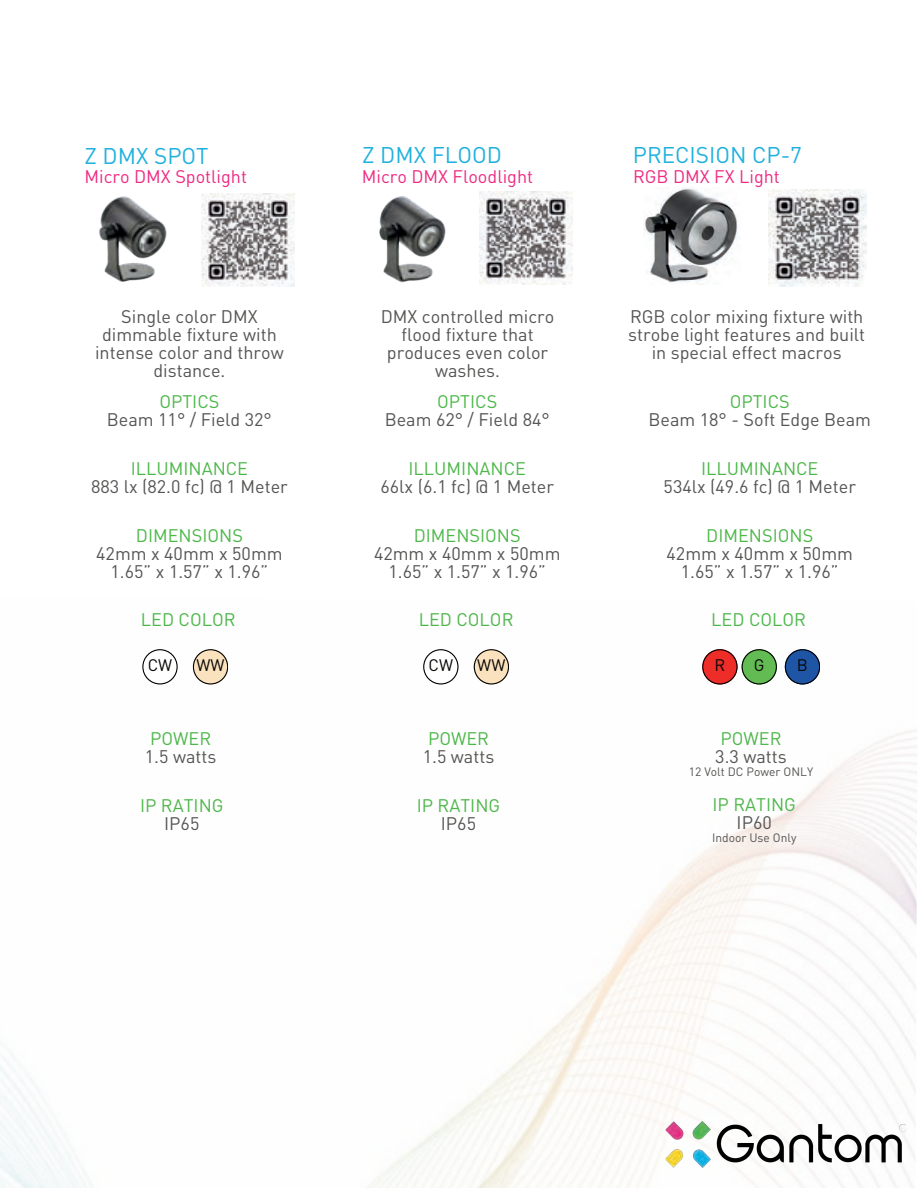
<style>
.page{position:relative;width:918px;height:1188px;background:#fff}
.page>*{position:absolute;margin:0;border:0;box-sizing:border-box;transform-origin:0 0}
.t1{font:22.5px "DIN";color:#21b1de}
.t2{font:18px/18px "DIN";color:#555453;text-align:center}
.t3{font:18px "DIN";color:#4cb749}
.t4{font:18px "DIN";color:#ee2a82}
.t5{font:16.5px "DIN";color:#080704}
.t6{font:12px "DIN";color:#555453}
</style>
<div class="page">
<img style="left:99px;top:196px;width:68px;height:86px">
<img style="left:644px;top:187px;width:95px;height:98px">
<img style="left:379px;top:196px;width:67px;height:87px">
<svg style="left:142px;top:649px;width:36px;height:36px"></svg>
<svg style="left:142px;top:649px;width:35px;height:35px"></svg>
<svg style="left:193px;top:649px;width:35px;height:35px"></svg>
<svg style="left:702px;top:649px;width:75px;height:35px"></svg>
<svg style="left:785px;top:649px;width:35px;height:35px"></svg>
<img style="left:201px;top:193px;width:94px;height:94px">
<img style="left:479px;top:191px;width:94px;height:94px">
<img style="left:768px;top:189px;width:98px;height:98px">
<svg style="left:423px;top:649px;width:36px;height:36px"></svg>
<svg style="left:423px;top:649px;width:35px;height:35px"></svg>
<svg style="left:474px;top:649px;width:35px;height:35px"></svg>
<img style="left:666px;top:1121px;width:240px;height:46px">
<p class="t1" style="left:84px;top:142px;width:125px">Z DMX SPOT</p>
<p class="t4" style="left:84px;top:166px;width:164px">Micro DMX Spotlight</p>
<p class="t2" style="left:95px;top:307px;width:190px">Single color DMX dimmable fixture with intense color and throw distance.</p>
<p class="t3" style="left:159px;top:390px;width:62px">OPTICS</p>
<p class="t2" style="left:107px;top:410px;width:167px">Beam 11° / Field 32°</p>
<p class="t3" style="left:131px;top:457px;width:119px">ILLUMINANCE</p>
<p class="t2" style="left:91px;top:477px;width:198px">883 lx (82.0 fc) @ 1 Meter</p>
<p class="t3" style="left:136px;top:524px;width:108px">DIMENSIONS</p>
<p class="t2" style="left:96px;top:544px;width:188px">42mm x 40mm x 50mm<br>1.65” x 1.57” x 1.96”</p>
<p class="t3" style="left:141px;top:609px;width:96px">LED COLOR</p>
<p class="t5" style="left:148px;top:655px;width:26px">CW</p>
<p class="t5" style="left:196px;top:655px;width:30px">WW</p>
<p class="t3" style="left:150px;top:727px;width:63px">POWER</p>
<p class="t2" style="left:145px;top:747px;width:73px">1.5 watts</p>
<p class="t3" style="left:140px;top:794px;width:85px">IP RATING</p>
<p class="t2" style="left:164px;top:814px;width:37px">IP65</p>
<p class="t1" style="left:362px;top:141px;width:141px">Z DMX FLOOD</p>
<p class="t4" style="left:362px;top:166px;width:173px">Micro DMX Floodlight</p>
<p class="t2" style="left:381px;top:307px;width:175px">DMX controlled micro flood fixture that produces even color washes.</p>
<p class="t3" style="left:437px;top:390px;width:62px">OPTICS</p>
<p class="t2" style="left:385px;top:410px;width:167px">Beam 62° / Field 84°</p>
<p class="t3" style="left:409px;top:457px;width:119px">ILLUMINANCE</p>
<p class="t2" style="left:380px;top:477px;width:175px">66lx (6.1 fc) @ 1 Meter</p>
<p class="t3" style="left:414px;top:524px;width:108px">DIMENSIONS</p>
<p class="t2" style="left:374px;top:544px;width:188px">42mm x 40mm x 50mm<br>1.65” x 1.57” x 1.96”</p>
<p class="t1" style="left:633px;top:141px;width:171px">PRECISION CP-7</p>
<p class="t4" style="left:633px;top:166px;width:148px">RGB DMX FX Light</p>
<p class="t2" style="left:628px;top:307px;width:239px">RGB color mixing fixture with strobe light features and built in special effect macros</p>
<p class="t3" style="left:730px;top:390px;width:62px">OPTICS</p>
<p class="t2" style="left:648px;top:410px;width:224px">Beam 18° - Soft Edge Beam</p>
<p class="t3" style="left:701px;top:457px;width:119px">ILLUMINANCE</p>
<p class="t2" style="left:664px;top:477px;width:194px">534lx (49.6 fc) @ 1 Meter</p>
<p class="t3" style="left:706px;top:524px;width:108px">DIMENSIONS</p>
<p class="t2" style="left:667px;top:544px;width:188px">42mm x 40mm x 50mm<br>1.65” x 1.57” x 1.96”</p>
<p class="t3" style="left:419px;top:609px;width:96px">LED COLOR</p>
<p class="t3" style="left:711px;top:608px;width:96px">LED COLOR</p>
<p class="t5" style="left:714px;top:655px;width:12px">R</p>
<p class="t5" style="left:754px;top:655px;width:12px">G</p>
<p class="t5" style="left:429px;top:655px;width:26px">CW</p>
<p class="t5" style="left:477px;top:655px;width:30px">WW</p>
<p class="t5" style="left:797px;top:655px;width:13px">B</p>
<p class="t3" style="left:428px;top:727px;width:63px">POWER</p>
<p class="t2" style="left:423px;top:747px;width:73px">1.5 watts</p>
<p class="t3" style="left:417px;top:794px;width:85px">IP RATING</p>
<p class="t2" style="left:441px;top:814px;width:37px">IP65</p>
<p class="t3" style="left:721px;top:727px;width:63px">POWER</p>
<p class="t2" style="left:715px;top:747px;width:73px">3.3 watts</p>
<p class="t3" style="left:712px;top:793px;width:85px">IP RATING</p>
<p class="t2" style="left:737px;top:813px;width:37px">IP60</p>
<p class="t6" style="left:712px;top:830px;width:86px">Indoor Use Only</p>
<p class="t6" style="left:689px;top:764px;width:126px">12 Volt DC Power ONLY</p>
</div>
